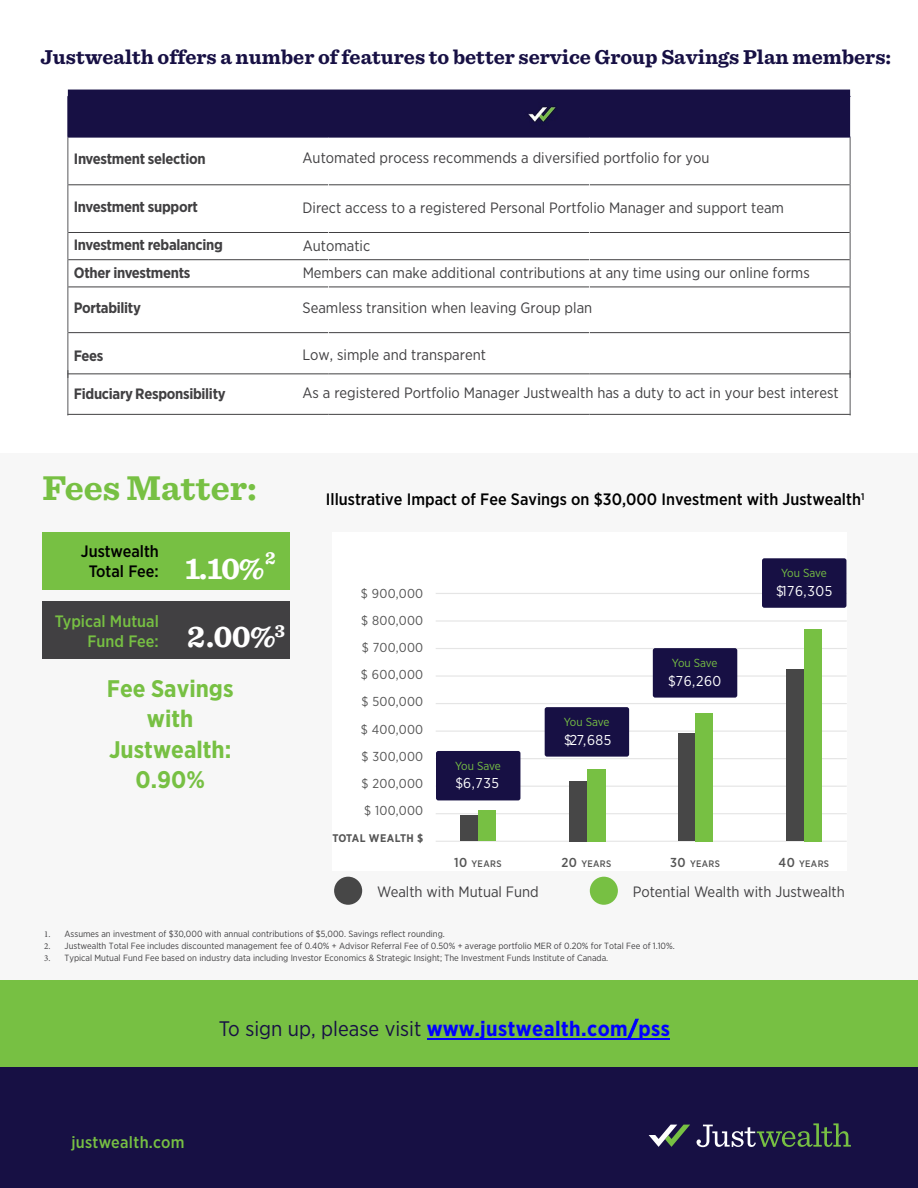
<style>
.page{position:relative;width:918px;height:1188px;background:#fff}
.page>*{position:absolute;margin:0;border:0;box-sizing:border-box;transform-origin:0 0}
.t1{font:700 36px "Sentinel";color:#77c043}
.t2{font:700 31.5px "Sentinel";color:#fff}
.t3{font:700 24px/30.2px "Gotham Narrow";color:#77c043;text-align:center}
.t4{font:700 21px "Sentinel";color:#171044}
.t5{font:700 21px "Gotham Narrow";letter-spacing:.02em;color:#00f}
.t6{font:700 18.3px "Sentinel";color:#fff}
.t7{font:500 16.5px/19.8px "Gotham Narrow";color:#000;text-align:center}
.t8{font:500 16.5px/19.8px "Gotham Narrow";color:#77c043;text-align:right}
.t9{font:500 16.5px "Gotham Narrow";letter-spacing:.02em;color:#77c043}
.t10{font:15px/27px "Gotham Narrow";color:#414042}
.t11{font:700 15px/27.2px "Gotham Narrow";letter-spacing:-.02em;color:#414042}
.t12{font:14.25px "Gotham Narrow";letter-spacing:.04em;color:#fff}
.t13{font:13.05px/27.2px "Gotham Narrow";letter-spacing:.02em;color:#555;text-align:justify}
.t14{font:11.7px "Gotham Narrow";letter-spacing:-.02em;color:#77c043}
.t15{font:700 11.1px "Gotham Narrow";letter-spacing:.04em;color:#555}
.t16{font:500 9.45px "Gotham Narrow";letter-spacing:.04em;color:#555}
.t17{font:9px "Gotham Narrow";color:#414042}
.s1{font-size:13.05px}
.s2{font-family:"Minion Pro"}
.s3{font-weight:400;color:#171044}
</style>
<div class="page">
<div style="left:0;top:454px;width:918px;height:612px;background:#f7f7f7"></div>
<div style="left:0;top:1066px;width:918px;height:122px;background:#171044"></div>
<svg style="left:649px;top:1125px;width:41px;height:22px"></svg>
<svg style="left:697px;top:1123px;width:154px;height:24px"></svg>
<div style="left:68px;top:90px;width:782px;height:47px;background:#171044"></div>
<hr style="left:68px;top:184px;width:260px;height:1px;background:#414042">
<hr style="left:329px;top:184px;width:260px;height:1px;background:#414042">
<hr style="left:590px;top:184px;width:260px;height:1px;background:#414042">
<hr style="left:68px;top:232px;width:260px;height:1px;background:#414042">
<hr style="left:329px;top:232px;width:260px;height:1px;background:#414042">
<hr style="left:590px;top:232px;width:260px;height:1px;background:#414042">
<hr style="left:68px;top:259px;width:260px;height:1px;background:#414042">
<hr style="left:329px;top:259px;width:260px;height:1px;background:#414042">
<hr style="left:590px;top:259px;width:260px;height:1px;background:#414042">
<hr style="left:68px;top:287px;width:260px;height:1px;background:#414042">
<hr style="left:329px;top:287px;width:260px;height:1px;background:#414042">
<hr style="left:590px;top:287px;width:260px;height:1px;background:#414042">
<hr style="left:68px;top:332px;width:260px;height:1px;background:#414042">
<hr style="left:329px;top:332px;width:260px;height:1px;background:#414042">
<hr style="left:590px;top:332px;width:260px;height:1px;background:#414042">
<hr style="left:68px;top:137px;width:1px;height:48px;background:#58595b">
<hr style="left:850px;top:137px;width:1px;height:48px;background:#58595b">
<hr style="left:68px;top:185px;width:1px;height:47px;background:#58595b">
<hr style="left:850px;top:185px;width:1px;height:47px;background:#58595b">
<svg style="left:68px;top:233px;width:1px;height:54px"></svg>
<svg style="left:850px;top:233px;width:1px;height:54px"></svg>
<hr style="left:68px;top:287px;width:1px;height:46px;background:#58595b">
<hr style="left:850px;top:287px;width:1px;height:46px;background:#58595b">
<hr style="left:68px;top:333px;width:1px;height:45px;background:#58595b">
<hr style="left:850px;top:333px;width:1px;height:45px;background:#58595b">
<hr style="left:68px;top:96px;width:261px;height:1px;background:#171044">
<hr style="left:68px;top:97px;width:1px;height:40px;background:#171044">
<hr style="left:329px;top:96px;width:260px;height:1px;background:#171044">
<hr style="left:589px;top:96px;width:261px;height:1px;background:#171044">
<hr style="left:68px;top:137px;width:261px;height:1px;background:#171044">
<hr style="left:329px;top:137px;width:260px;height:1px;background:#171044">
<hr style="left:589px;top:137px;width:261px;height:1px;background:#171044">
<hr style="left:68px;top:373px;width:261px;height:1px;background:#414042">
<hr style="left:329px;top:373px;width:260px;height:1px;background:#414042">
<hr style="left:589px;top:373px;width:261px;height:1px;background:#414042">
<img style="left:520px;top:93px;width:43px;height:43px">
<hr style="left:68px;top:414px;width:261px;height:1px;background:#414042">
<hr style="left:329px;top:414px;width:260px;height:1px;background:#414042">
<hr style="left:589px;top:414px;width:261px;height:1px;background:#414042">
<hr style="left:850px;top:370px;width:1px;height:45px;background:#58595b">
<hr style="left:68px;top:370px;width:1px;height:45px;background:#58595b">
<div style="left:0;top:980px;width:918px;height:87px;background:#77c043"></div>
<hr style="left:427px;top:1039px;width:243px;height:1px;background:#00f">
<div style="left:334px;top:877px;width:28px;height:28px;background:#474747;border-radius:50%"></div>
<div style="left:590px;top:877px;width:28px;height:28px;background:#77c043;border-radius:50%"></div>
<div style="left:42px;top:532px;width:247px;height:57px;background:#77c043"></div>
<div style="left:42px;top:601px;width:247px;height:58px;background:#414042"></div>
<div style="left:333px;top:532px;width:514px;height:338px;background:#fff"></div>
<hr style="left:436px;top:620px;width:411px;height:2px;background:#e5e5e5">
<hr style="left:436px;top:648px;width:411px;height:1px;background:#e5e5e5">
<hr style="left:436px;top:593px;width:411px;height:1px;background:#e5e5e5">
<hr style="left:436px;top:703px;width:411px;height:1px;background:#e5e5e5">
<hr style="left:436px;top:675px;width:411px;height:2px;background:#e5e5e5">
<hr style="left:436px;top:731px;width:411px;height:1px;background:#e5e5e5">
<hr style="left:436px;top:758px;width:411px;height:1px;background:#e5e5e5">
<hr style="left:436px;top:786px;width:411px;height:1px;background:#e5e5e5">
<hr style="left:436px;top:813px;width:411px;height:1px;background:#e5e5e5">
<hr style="left:436px;top:841px;width:411px;height:1px;background:#e5e5e5">
<div style="left:787px;top:670px;width:17px;height:171px;background:#474747"></div>
<div style="left:804px;top:629px;width:18px;height:212px;background:#77c043"></div>
<div style="left:678px;top:733px;width:18px;height:108px;background:#474747"></div>
<div style="left:696px;top:713px;width:17px;height:128px;background:#77c043"></div>
<div style="left:569px;top:781px;width:18px;height:60px;background:#474747"></div>
<div style="left:587px;top:769px;width:18px;height:72px;background:#77c043"></div>
<div style="left:461px;top:815px;width:17px;height:26px;background:#474747"></div>
<div style="left:478px;top:810px;width:18px;height:31px;background:#77c043"></div>
<div style="left:436px;top:751px;width:84px;height:49px;background:#171044;border-radius:2px"></div>
<div style="left:545px;top:707px;width:84px;height:50px;background:#171044;border-radius:2px"></div>
<div style="left:653px;top:648px;width:84px;height:50px;background:#171044;border-radius:2px"></div>
<div style="left:762px;top:558px;width:84px;height:50px;background:#171044;border-radius:2px"></div>
<h3 class="t4" style="left:41px;top:41px;width:852px">Justwealth offers a number of features to better service Group Savings Plan members:</h3>
<p class="t11" style="left:74px;top:145px;width:133px">Investment selection</p>
<p class="t10" style="left:303px;top:144px;width:409px">Automated process recommends a diversified portfolio for you</p>
<p class="t11" style="left:74px;top:194px;width:126px">Investment support</p>
<p class="t10" style="left:303px;top:194px;width:483px">Direct access to a registered Personal Portfolio Manager and support team</p>
<p class="t11" style="left:74px;top:232px;width:151px">Investment rebalancing<br>Other investments</p>
<p class="t10" style="left:303px;top:232px;width:509px">Automatic<br>Members can make additional contributions at any time using our online forms</p>
<p class="t11" style="left:74px;top:294px;width:69px">Portability</p>
<p class="t10" style="left:303px;top:294px;width:291px">Seamless transition when leaving Group plan</p>
<p class="t11" style="left:74px;top:342px;width:31px">Fees</p>
<p class="t10" style="left:303px;top:341px;width:185px">Low, simple and transparent</p>
<p class="t11" style="left:74px;top:380px;width:153px">Fiduciary Responsibility</p>
<p class="t10" style="left:303px;top:379px;width:538px">As a registered Portfolio Manager Justwealth has a duty to act in your best interest</p>
<h1 class="t1" style="left:42px;top:460px;width:216px">Fees Matter:</h1>
<p class="t7" style="left:81px;top:541px;width:79px">Justwealth<br>Total Fee:</p>
<p class="t8" style="left:55px;top:611px;width:106px">Typical Mutual<br>Fund Fee:</p>
<h2 class="t2" style="left:185px;top:543px;width:81px">1.10%</h2>
<p class="t6" style="left:265px;top:544px;width:12px">2</p>
<h2 class="t2" style="left:187px;top:612px;width:99px">2.00%<sup>3</sup></h2>
<h3 class="t3" style="left:107px;top:674px;width:128px">Fee Savings with<br>Justwealth:<br>0.90%</h3>
<p class="t7" style="left:326px;top:490px;width:540px">Illustrative Impact of Fee Savings on $30,000 Investment with Justwealth<sup>1</sup></p>
<p class="t13" style="left:361px;top:579px;width:64px">$ 900,000 $ 800,000 $ 700,000 $ 600,000 $ 500,000 $ 400,000 $ 300,000 $ 200,000 $ 100,000</p>
<p class="t15" style="left:333px;top:831px;width:92px">TOTAL WEALTH $</p>
<p class="t14" style="left:455px;top:758px;width:47px">You Save</p>
<p class="t12" style="left:456px;top:775px;width:45px">$6,735</p>
<p class="t14" style="left:564px;top:715px;width:47px">You Save</p>
<p class="t12" style="left:564px;top:731px;width:49px">$27,685</p>
<p class="t14" style="left:672px;top:655px;width:47px">You Save</p>
<p class="t12" style="left:668px;top:672px;width:55px">$76,260</p>
<p class="t14" style="left:781px;top:566px;width:47px">You Save</p>
<p class="t12" style="left:776px;top:582px;width:58px">$176,305</p>
<p class="t16" style="left:454px;top:857px;width:49px"><span class="s1">10</span> YEARS</p>
<p class="t16" style="left:561px;top:857px;width:51px"><span class="s1">20</span> YEARS</p>
<p class="t16" style="left:670px;top:857px;width:51px"><span class="s1">30</span> YEARS</p>
<p class="t16" style="left:778px;top:857px;width:52px"><span class="s1">40</span> YEARS</p>
<p class="t10" style="left:377px;top:878px;width:163px">Wealth with Mutual Fund</p>
<p class="t10" style="left:633px;top:878px;width:213px">Potential Wealth with Justwealth</p>
<p class="t17" style="left:44px;top:929px;width:402px"><span class="s2">1.</span> Assumes an investment of $30,000 with annual contributions of $5,000. Savings reflect rounding.</p>
<p class="t17" style="left:44px;top:941px;width:632px"><span class="s2">2.</span> Justwealth Total Fee includes discounted management fee of 0.40% + Advisor Referral Fee of 0.50% + average portfolio MER of 0.20% for Total Fee of 1.10%.</p>
<p class="t17" style="left:44px;top:953px;width:566px"><span class="s2">3.</span> Typical Mutual Fund Fee based on industry data including Investor Economics &amp; Strategic Insight; The Investment Funds Institute of Canada.</p>
<h3 class="t5" style="left:219px;top:1015px;width:453px"><span class="s3">To sign up, please visit</span> www.justwealth.com/pss</h3>
<p class="t9" style="left:71px;top:1131px;width:115px">justwealth.com</p>
</div>
